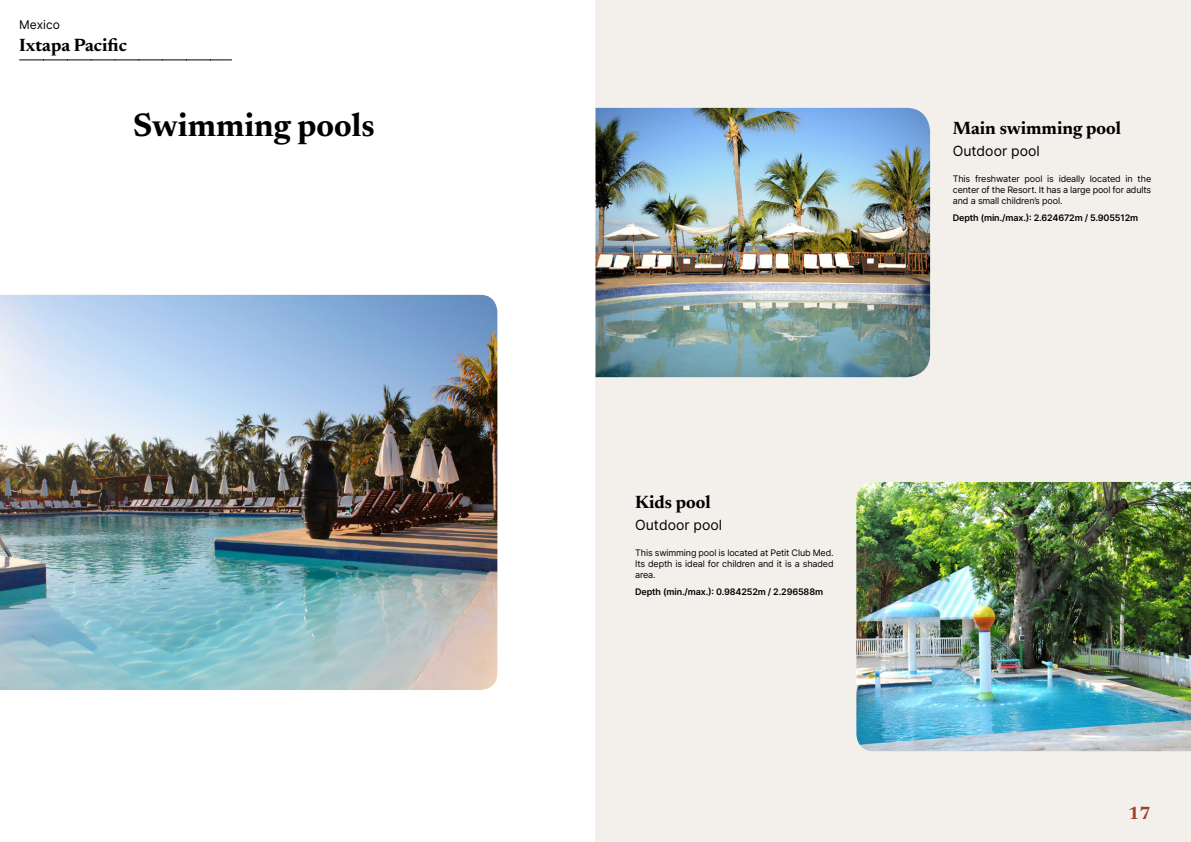
<style>
.page{position:relative;width:1191px;height:842px;background:#fff}
.page>*{position:absolute;margin:0;border:0;box-sizing:border-box;transform-origin:0 0}
.t1{font:700 33px "Newsreader 24 pt";color:#000}
.t2{font:700 18px "Newsreader 24 pt";color:#000}
.t3{font:700 18px "Newsreader 24 pt";color:#9d432c}
.t4{font:14px "Inter";color:#000}
.t5{font:12px "Inter";color:#000}
.t6{font:9px/11px "Inter";letter-spacing:-.015em;color:#000;text-align:justify}
.t7{font:600 9px "Inter";letter-spacing:-.015em;color:#000}
</style>
<div class="page">
<div style="left:595px;top:0;width:596px;height:842px;background:#f3f0ec"></div>
<img style="left:0;top:295px;width:497px;height:395px">
<img style="left:595px;top:108px;width:335px;height:269px">
<img style="left:856px;top:482px;width:335px;height:269px">
<svg style="left:20px;top:60px;width:212px;height:1px"></svg>
<h3 class="t5" style="left:19px;top:15px;width:42px">Mexico</h3>
<h2 class="t2" style="left:19px;top:32px;width:109px">Ixtapa Pacific</h2>
<h1 class="t1" style="left:133px;top:101px;width:243px">Swimming pools</h1>
<h2 class="t2" style="left:635px;top:489px;width:77px">Kids pool</h2>
<h3 class="t4" style="left:635px;top:515px;width:88px">Outdoor pool</h3>
<p class="t6" style="left:635px;top:547px;width:200px">This swimming pool is located at Petit Club Med.<br>Its depth is ideal for children and it is a shaded area.</p>
<p class="t7" style="left:635px;top:586px;width:189px">Depth (min./max.): 0.984252m / 2.296588m</p>
<h2 class="t2" style="left:952px;top:115px;width:170px">Main swimming pool</h2>
<h3 class="t4" style="left:952px;top:141px;width:88px">Outdoor pool</h3>
<p class="t6" style="left:952px;top:173px;width:200px">This freshwater pool is ideally located in the center of the Resort. It has a large pool for adults and a small children’s pool.</p>
<p class="t7" style="left:952px;top:212px;width:187px">Depth (min./max.): 2.624672m / 5.905512m</p>
<h2 class="t3" style="left:1128px;top:800px;width:24px">17</h2>
</div>
